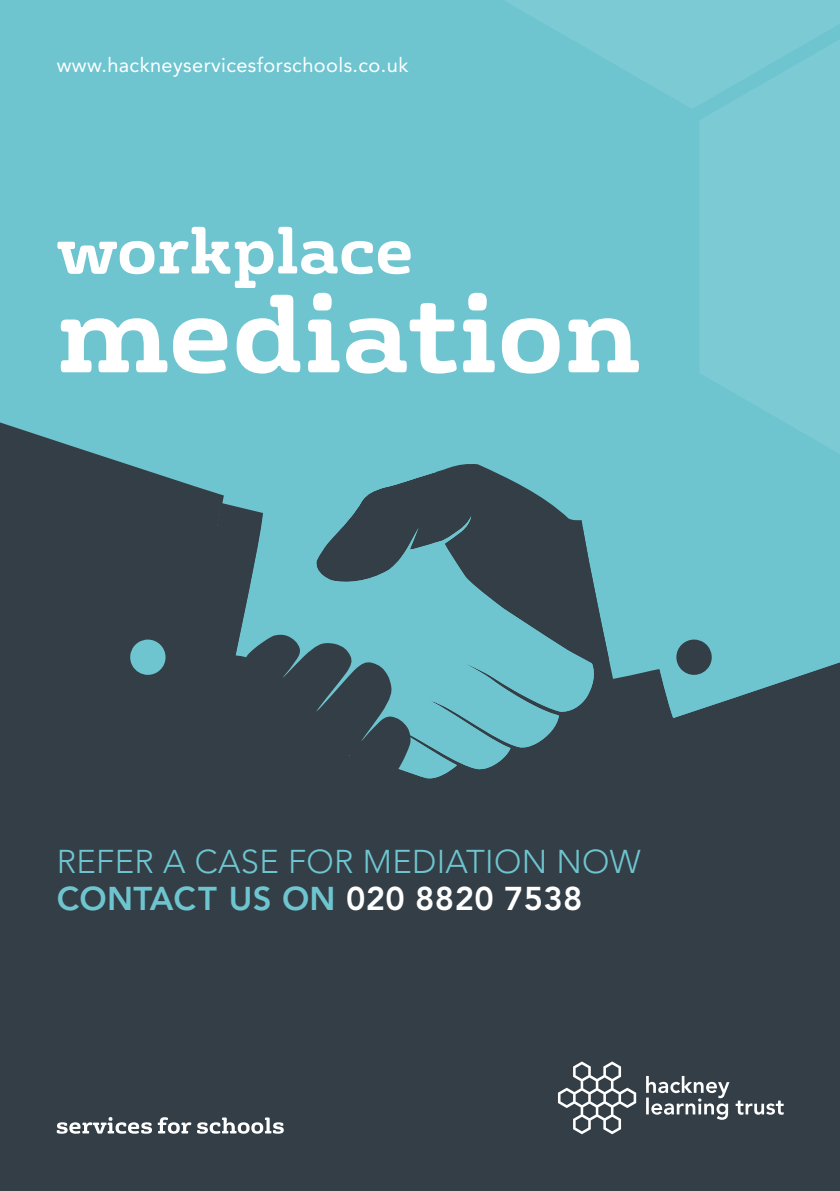
<style>
.page{position:relative;width:840px;height:1191px;background:#fff}
.page>*{position:absolute;margin:0;border:0;box-sizing:border-box;transform-origin:0 0}
.t1{font:700 107.6px "FS Rufus";color:#fff}
.t2{font:700 64.8px "FS Rufus";color:#fff}
.t3{font:300 32.8px/36.6px "Avenir";letter-spacing:.01em;color:#6ec5d0}
.t4{font:20px "Avenir";letter-spacing:.02em;color:#fff}
.s1{font-weight:800}
.s2{font-weight:800;color:#fff}
</style>
<div class="page">
<div style="left:0;top:526px;width:839px;height:665px;background:#333e46"></div>
<div style="left:0;top:0;width:839px;height:526px;background:#6ec5d0"></div>
<svg style="left:558px;top:1061px;width:225px;height:73px"></svg>
<svg style="left:158px;top:1117px;width:125px;height:16px"></svg>
<svg style="left:57px;top:1117px;width:95px;height:16px"></svg>
<svg style="left:608px;top:526px;width:9px;height:153px"></svg>
<svg style="left:617px;top:526px;width:222px;height:192px;fill:#6ec5d0"></svg>
<svg style="left:676px;top:639px;width:35px;height:36px"></svg>
<svg style="left:596px;top:526px;width:12px;height:127px;fill:#6ec5d0"></svg>
<svg style="left:361px;top:464px;width:235px;height:315px;fill:#6ec5d0"></svg>
<svg style="left:224px;top:503px;width:186px;height:276px"></svg>
<svg style="left:0;top:422px;width:224px;height:239px"></svg>
<svg style="left:130px;top:639px;width:35px;height:36px"></svg>
<svg style="left:505px;top:0;width:194px;height:108px"></svg>
<svg style="left:699px;top:0;width:140px;height:453px;fill:#7bcad4"></svg>
<p class="t4" style="left:57px;top:53px;width:353px">www.hackneyservicesforschools.co.uk</p>
<h2 class="t2" style="left:57px;top:194px;width:358px">workplace</h2>
<h1 class="t1" style="left:57px;top:240px;width:584px">mediation</h1>
<p class="t3" style="left:57px;top:843px;width:585px">REFER A CASE FOR MEDIATION NOW<br><span class="s1">CONTACT US ON</span> <span class="s2">020 8820 7538</span></p>
</div>
